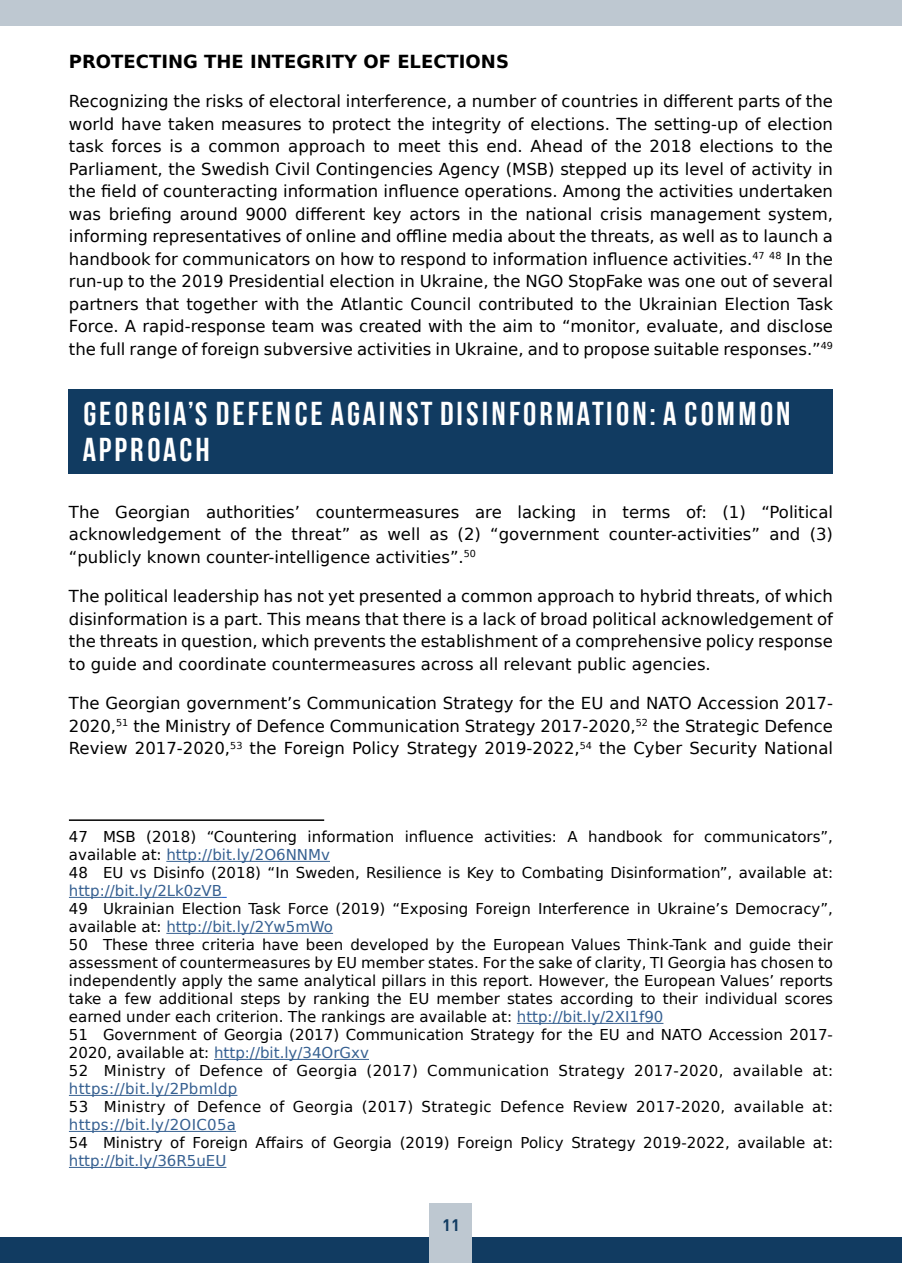
<style>
.page{position:relative;width:902px;height:1263px;background:#fff}
.page>*{position:absolute;margin:0;border:0;box-sizing:border-box;transform-origin:0 0}
.t1{font:700 33px/36.3px "Bebas Neue";color:#fff}
.t2{font:700 18px "DejaVu Sans";color:#000}
.t3{font:16.5px/22.5px "DejaVu Sans";color:#000;text-align:justify}
.t4{font:700 16.5px "DIN";color:#113b61}
.t5{font:15px/18px "DejaVu Sans";color:#000}
.t6{font:15px "DejaVu Sans";letter-spacing:.02em;color:#000}
.t7{font:15px "DejaVu Sans";letter-spacing:.02em;color:#366091}
.t8{font:15px "DejaVu Sans";color:#366091}
.s1{color:#366091}
</style>
<div class="page">
<div style="left:0;top:0;width:901px;height:26px;background:#bec8d1"></div>
<div style="left:0;top:1237px;width:901px;height:26px;background:#113b61"></div>
<div style="left:429px;top:1203px;width:43px;height:60px;background:#bec8d1"></div>
<div style="left:69px;top:390px;width:764px;height:84px;background:#113b61"></div>
<hr style="left:69px;top:819px;width:255px;height:2px;background:#000">
<hr style="left:166px;top:861px;width:164px;height:1px;background:#366091">
<hr style="left:69px;top:897px;width:153px;height:1px;background:#366091">
<hr style="left:166px;top:933px;width:167px;height:1px;background:#366091">
<hr style="left:517px;top:1023px;width:146px;height:1px;background:#366091">
<hr style="left:214px;top:1059px;width:155px;height:1px;background:#366091">
<hr style="left:69px;top:1095px;width:168px;height:1px;background:#366091">
<hr style="left:69px;top:1131px;width:167px;height:1px;background:#366091">
<hr style="left:69px;top:1167px;width:157px;height:1px;background:#366091">
<p class="t2" style="left:69px;top:47px;width:441px">PROTECTING THE INTEGRITY OF ELECTIONS</p>
<p class="t3" style="left:69px;top:90px;width:765px">Recognizing the risks of electoral interference, a number of countries in different parts of the world have taken measures to protect the integrity of elections. The setting-up of election task forces is a common approach to meet this end. Ahead of the 2018 elections to the Parliament, the Swedish Civil Contingencies Agency (MSB) stepped up its level of activity in the field of counteracting information influence operations. Among the activities undertaken was briefing around 9000 different key actors in the national crisis management system, informing representatives of online and offline media about the threats, as well as to launch a handbook for communicators on how to respond to information influence activities.<sup>47</sup> <sup>48</sup> In the run-up to the 2019 Presidential election in Ukraine, the NGO StopFake was one out of several partners that together with the Atlantic Council contributed to the Ukrainian Election Task Force. A rapid-response team was created with the aim to “monitor, evaluate, and disclose the full range of foreign subversive activities in Ukraine, and to propose suitable responses.”<sup>49</sup></p>
<h1 class="t1" style="left:82px;top:395px;width:712px">GEORGIA’S DEFENCE AGAINST DISINFORMATION: A COMMON<br>APPROACH</h1>
<p class="t3" style="left:69px;top:500px;width:765px">The Georgian authorities’ countermeasures are lacking in terms of: (1) “Political acknowledgement of the threat” as well as (2) “government counter-activities” and (3) “publicly known counter-intelligence activities”.<sup>50</sup></p>
<p class="t3" style="left:69px;top:585px;width:765px">The political leadership has not yet presented a common approach to hybrid threats, of which disinformation is a part. This means that there is a lack of broad political acknowledgement of the threats in question, which prevents the establishment of a comprehensive policy response to guide and coordinate countermeasures across all relevant public agencies.</p>
<p class="t3" style="left:69px;top:692px;width:765px">The Georgian government’s Communication Strategy for the EU and NATO Accession 2017- 2020,<sup>51</sup> the Ministry of Defence Communication Strategy 2017-2020,<sup>52</sup> the Strategic Defence Review 2017-2020,<sup>53</sup> the Foreign Policy Strategy 2019-2022,<sup>54</sup> the Cyber Security National</p>
<p class="t5" style="left:69px;top:828px;width:765px">47 MSB (2018) “Countering information influence activities: A handbook for communicators”, available at: <span class="s1">http://bit.ly/2O6NNMv<br></span>48 EU vs Disinfo (2018) “In Sweden, Resilience is Key to Combating Disinformation”, available at:</p>
<p class="t8" style="left:69px;top:879px;width:154px">http://bit.ly/2Lk0zVB</p>
<p class="t5" style="left:69px;top:900px;width:765px">49 Ukrainian Election Task Force (2019) “Exposing Foreign Interference in Ukraine’s Democracy”, available at: <span class="s1">http://bit.ly/2Yw5mWo<br></span>50 These three criteria have been developed by the European Values Think-Tank and guide their assessment of countermeasures by EU member states. For the sake of clarity, TI Georgia has chosen to independently apply the same analytical pillars in this report. However, the European Values’ reports take a few additional steps by ranking the EU member states according to their individual scores earned under each criterion. The rankings are available at: <span class="s1">http://bit.ly/2XI1f90<br></span>51 Government of Georgia (2017) Communication Strategy for the EU and NATO Accession 2017- 2020, available at: <span class="s1">http://bit.ly/34OrGxv<br></span>52 Ministry of Defence of Georgia (2017) Communication Strategy 2017-2020, available at:</p>
<p class="t7" style="left:69px;top:1077px;width:170px">https://bit.ly/2Pbmldp</p>
<p class="t6" style="left:69px;top:1095px;width:765px">53 Ministry of Defence of Georgia (2017) Strategic Defence Review 2017-2020, available at:</p>
<p class="t7" style="left:69px;top:1113px;width:169px">https://bit.ly/2OIC05a</p>
<p class="t5" style="left:69px;top:1134px;width:765px">54 Ministry of Foreign Affairs of Georgia (2019) Foreign Policy Strategy 2019-2022, available at:</p>
<p class="t8" style="left:69px;top:1149px;width:159px">http://bit.ly/36R5uEU</p>
<p class="t4" style="left:442px;top:1214px;width:19px">11</p>
</div>
